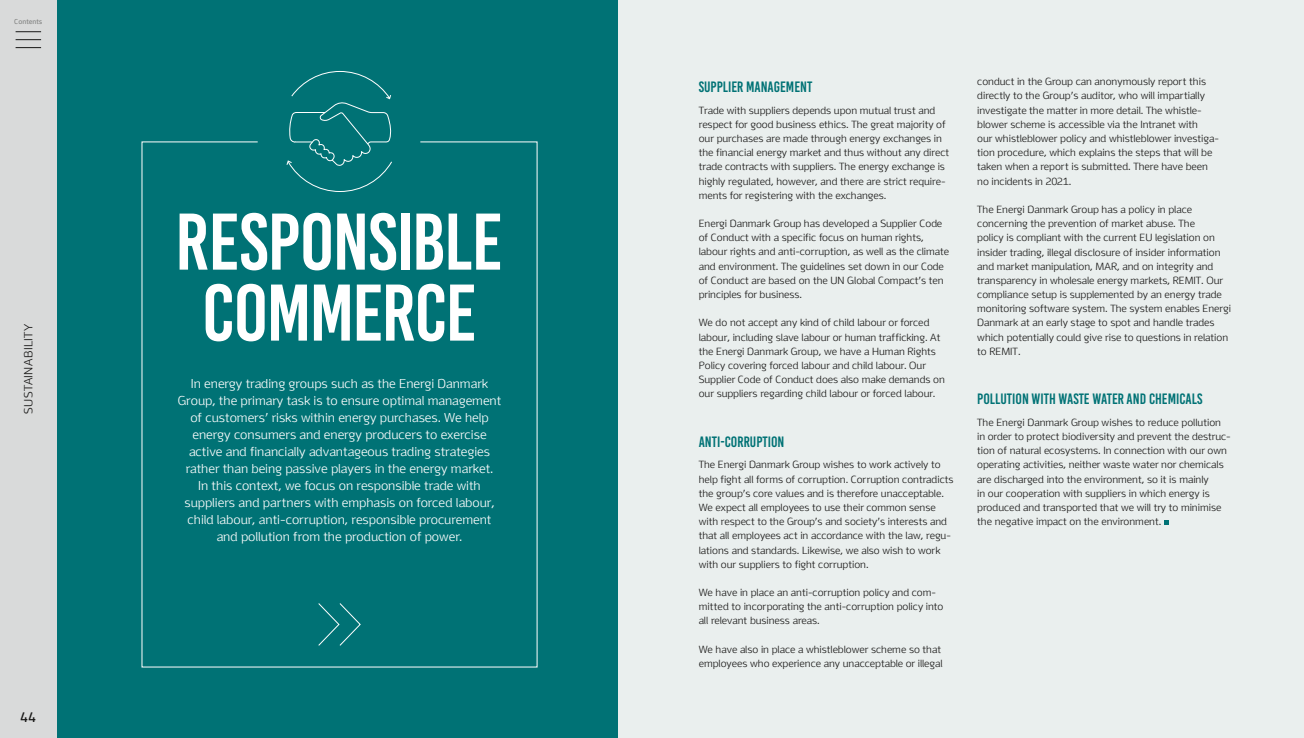
<style>
.page{position:relative;width:1304px;height:738px;background:#fff}
.page>*{position:absolute;margin:0;border:0;box-sizing:border-box;transform-origin:0 0}
.t1{font:80px/70.9px "Bebas Kai";letter-spacing:-.01em;color:#fff;text-align:center}
.t2{font:15px "Bebas Kai";color:#007275}
.t3{font:700 14px "Energi";color:#181716}
.t4{font:300 13px/17px "Energi";color:#fff;text-align:center}
.t5{font:300 12px "Energi";letter-spacing:.03em;color:#181716}
.t6{font:300 10.5px/14.2px "Energi";color:#181716}
.t7{font:700 7.2px "Energi";color:#868786}
</style>
<div class="page">
<div style="left:56px;top:0;width:1248px;height:737px;background:#eaefee"></div>
<div style="left:57px;top:0;width:561px;height:737px;background:#007275"></div>
<svg style="left:141px;top:141px;width:397px;height:526px"></svg>
<svg style="left:286px;top:71px;width:107px;height:121px"></svg>
<svg style="left:318px;top:602px;width:43px;height:44px"></svg>
<svg style="left:1164px;top:520px;width:5px;height:4px"></svg>
<div style="left:0;top:0;width:57px;height:737px;background:#d9dada"></div>
<svg style="left:16px;top:31px;width:25px;height:1px"></svg>
<svg style="left:16px;top:39px;width:25px;height:1px"></svg>
<svg style="left:16px;top:47px;width:25px;height:1px"></svg>
<p class="t7" style="left:14px;top:17px;width:30px">Contents</p>
<p class="t5" style="left:22px;top:413px;width:91px;rotate:-90deg">SUSTAINABILITY</p>
<h3 class="t3" style="left:21px;top:709px;width:17px">44</h3>
<h1 class="t1" style="left:176px;top:207px;width:328px">RESPONSIBLE<br>COMMERCE</h1>
<p class="t4" style="left:178px;top:374px;width:325px">In energy trading groups such as the Energi Danmark Group, the primary task is to ensure optimal management of customers’ risks within energy purchases. We help energy consumers and energy producers to exercise active and financially advantageous trading strategies rather than being passive players in the energy market.<br>In this context, we focus on responsible trade with suppliers and partners with emphasis on forced labour, child labour, anti-corruption, responsible procurement and pollution from the production of power.</p>
<h2 class="t2" style="left:699px;top:79px;width:115px">SUPPLIER MANAGEMENT</h2>
<p class="t6" style="left:699px;top:103px;width:252px">Trade with suppliers depends upon mutual trust and respect for good business ethics. The great majority of our purchases are made through energy exchanges in the financial energy market and thus without any direct trade contracts with suppliers. The energy exchange is highly regulated, however, and there are strict require&shy;ments for registering with the exchanges.</p>
<p class="t6" style="left:699px;top:216px;width:252px">Energi Danmark Group has developed a Supplier Code of Conduct with a specific focus on human rights, labour rights and anti-corruption, as well as the climate and environment. The guidelines set down in our Code of Conduct are based on the UN Global Compact’s ten principles for business.</p>
<p class="t6" style="left:699px;top:316px;width:248px">We do not accept any kind of child labour or forced labour, including slave labour or human trafficking. At the Energi Danmark Group, we have a Human Rights Policy covering forced labour and child labour. Our Supplier Code of Conduct does also make demands on our suppliers regarding child labour or forced labour.</p>
<h2 class="t2" style="left:699px;top:433px;width:87px">ANTI-CORRUPTION</h2>
<p class="t6" style="left:699px;top:457px;width:256px">The Energi Danmark Group wishes to work actively to help fight all forms of corruption. Corruption contradicts the group’s core values and is therefore unacceptable.<br>We expect all employees to use their common sense with respect to the Group’s and society’s interests and that all employees act in accordance with the law, regu&shy;lations and standards. Likewise, we also wish to work with our suppliers to fight corruption.</p>
<p class="t6" style="left:699px;top:585px;width:246px">We have in place an anti-corruption policy and com-- mitted to incorporating the anti-corruption policy into all relevant business areas.</p>
<p class="t6" style="left:699px;top:642px;width:245px">We have also in place a whistleblower scheme so that employees who experience any unacceptable or illegal</p>
<p class="t6" style="left:977px;top:75px;width:243px">conduct in the Group can anonymously report this directly to the Group’s auditor, who will impartially investigate the matter in more detail. The whistle&shy;blower scheme is accessible via the Intranet with<br>our whistleblower policy and whistleblower investiga&shy;tion procedure, which explains the steps that will be taken when a report is submitted. There have been no -incidents in 2021.</p>
<p class="t6" style="left:977px;top:202px;width:255px">The Energi Danmark Group has a policy in place concerning the prevention of market abuse. The<br>policy is compliant with the current EU legislation on insider trading, illegal disclosure of insider information and market manipulation, MAR, and on integrity and transparency in wholesale energy markets, REMIT. Our compliance setup is supplemented by an energy trade monitoring software system. The system enables Energi Danmark at an early stage to spot and handle trades which potentially could give rise to questions in relation to REMIT.</p>
<h2 class="t2" style="left:977px;top:391px;width:227px">POLLUTION WITH WASTE WATER AND CHEMICALS</h2>
<p class="t6" style="left:977px;top:415px;width:255px">The Energi Danmark Group wishes to reduce pollution in order to protect biodiversity and prevent the destruc&shy;tion of natural ecosystems. In connection with our own operating activities, neither waste water nor chemicals are discharged into the environment, so it is mainly<br>in our cooperation with suppliers in which energy is produced and transported that we will try to minimise the negative impact on the environment.</p>
</div>
